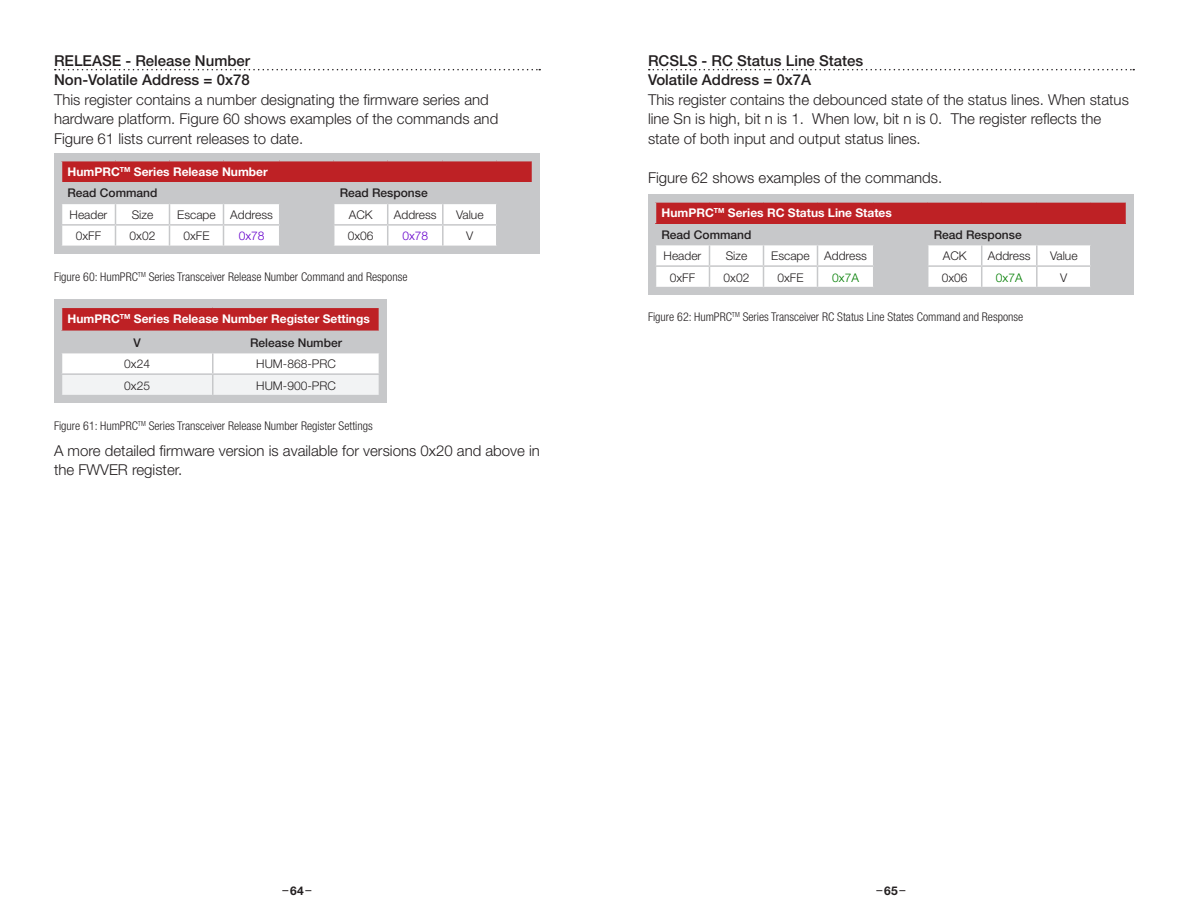
<style>
.page{position:relative;width:1188px;height:918px;background:#fff}
.page>*{position:absolute;margin:0;border:0;box-sizing:border-box;transform-origin:0 0}
.Body{font:300 15px/19.5px "Helvetica Neue";color:#231f20}
.Heading_2{font:500 15px "Helvetica Neue";color:#231f20}
.Body-2{font:500 15px "Helvetica Neue";color:#231f20}
.t1{font:300 condensed 12px "Helvetica Neue";color:#231f20}
.Table_Data{font:300 12px "Helvetica Neue";color:#231f20}
.Table_Title{font:700 12px "Helvetica Neue";color:#fff}
.Table_Column_Header{font:500 12px "Helvetica Neue";color:#231f20}
.Table_Non-volatile{font:300 12px "Helvetica Neue";color:#60c}
.Table_Volatile{font:300 12px "Helvetica Neue";color:#007d00}
.t2{font:12px "Helvetica Neue";color:#231f20}
.t3{font:700 12px "Helvetica Neue";color:#231f20}
</style>
<div class="page">
<svg style="left:55px;top:69px;width:485px;height:1px"></svg>
<div style="left:54px;top:300px;width:333px;height:103px;background:#c7c8ca"></div>
<svg style="left:61px;top:308px;width:318px;height:87px"></svg>
<div style="left:54px;top:153px;width:486px;height:101px;background:#c7c8ca"></div>
<div style="left:62px;top:161px;width:470px;height:21px;background:#be2125"></div>
<svg style="left:62px;top:204px;width:435px;height:42px"></svg>
<svg style="left:649px;top:69px;width:485px;height:1px"></svg>
<div style="left:648px;top:194px;width:486px;height:101px;background:#c7c8ca"></div>
<div style="left:656px;top:202px;width:470px;height:21px;background:#be2125"></div>
<hr style="left:655px;top:201px;width:55px;height:2px;background:#c7c8ca">
<hr style="left:710px;top:201px;width:54px;height:2px;background:#c7c8ca">
<hr style="left:764px;top:201px;width:54px;height:2px;background:#c7c8ca">
<hr style="left:818px;top:201px;width:56px;height:2px;background:#c7c8ca">
<hr style="left:874px;top:201px;width:54px;height:2px;background:#c7c8ca">
<hr style="left:928px;top:201px;width:54px;height:2px;background:#c7c8ca">
<hr style="left:982px;top:201px;width:55px;height:2px;background:#c7c8ca">
<hr style="left:1037px;top:201px;width:54px;height:2px;background:#c7c8ca">
<hr style="left:1091px;top:201px;width:36px;height:2px;background:#c7c8ca">
<svg style="left:656px;top:245px;width:435px;height:42px"></svg>
<p class="Heading_2" style="left:54px;top:51px;width:198px">RELEASE - Release Number</p>
<p class="Body-2" style="left:54px;top:71px;width:197px">Non-Volatile Address = 0x78</p>
<p class="Body" style="left:54px;top:89px;width:446px">This register contains a number designating the firmware series and hardware platform. Figure 60 shows examples of the commands and<br>Figure 61 lists current releases to date.</p>
<p class="Table_Title" style="left:68px;top:164px;width:202px">HumPRC<sup>TM</sup> Series Release Number</p>
<p class="Table_Column_Header" style="left:68px;top:186px;width:92px">Read Command</p>
<p class="Table_Column_Header" style="left:340px;top:186px;width:90px">Read Response</p>
<p class="Table_Data" style="left:70px;top:207px;width:39px">Header</p>
<p class="Table_Data" style="left:132px;top:207px;width:23px">Size</p>
<p class="Table_Data" style="left:177px;top:207px;width:40px">Escape</p>
<p class="Table_Data" style="left:230px;top:207px;width:44px">Address</p>
<p class="Table_Data" style="left:349px;top:207px;width:25px">ACK</p>
<p class="Table_Data" style="left:394px;top:207px;width:44px">Address</p>
<p class="Table_Data" style="left:456px;top:207px;width:29px">Value</p>
<p class="Table_Data" style="left:76px;top:229px;width:27px">0xFF</p>
<p class="Table_Data" style="left:130px;top:229px;width:27px">0x02</p>
<p class="Table_Data" style="left:183px;top:229px;width:28px">0xFE</p>
<p class="Table_Non-volatile" style="left:239px;top:229px;width:27px">0x78</p>
<p class="Table_Data" style="left:348px;top:229px;width:27px">0x06</p>
<p class="Table_Non-volatile" style="left:402px;top:229px;width:27px">0x78</p>
<p class="Table_Data" style="left:466px;top:229px;width:9px">V</p>
<p class="t1" style="left:54px;top:269px;width:355px">Figure 60: HumPRC<sup>TM</sup> Series Transceiver Release Number Command and Response</p>
<p class="Table_Title" style="left:68px;top:311px;width:304px">HumPRC<sup>TM</sup> Series Release Number Register Settings</p>
<p class="Table_Column_Header" style="left:133px;top:335px;width:9px">V</p>
<p class="Table_Column_Header" style="left:250px;top:335px;width:93px">Release Number</p>
<p class="Table_Data" style="left:124px;top:357px;width:27px">0x24</p>
<p class="Table_Data" style="left:256px;top:357px;width:81px">HUM-868-PRC</p>
<p class="Table_Data" style="left:124px;top:378px;width:27px">0x25</p>
<p class="Table_Data" style="left:256px;top:378px;width:81px">HUM-900-PRC</p>
<p class="t1" style="left:54px;top:419px;width:320px">Figure 61: HumPRC<sup>TM</sup> Series Transceiver Release Number Register Settings</p>
<p class="Body" style="left:54px;top:440px;width:487px">A more detailed firmware version is available for versions 0x20 and above in the FWVER register.</p>
<p class="Heading_2" style="left:648px;top:51px;width:217px">RCSLS - RC Status Line States</p>
<p class="Body-2" style="left:648px;top:71px;width:165px">Volatile Address = 0x7A</p>
<p class="Body" style="left:648px;top:89px;width:482px">This register contains the debounced state of the status lines. When status line Sn is high, bit n is 1. When low, bit n is 0. The register reflects the state of both input and output status lines.</p>
<p class="Body" style="left:648px;top:167px;width:296px">Figure 62 shows examples of the commands.</p>
<p class="Table_Title" style="left:662px;top:206px;width:232px">HumPRC<sup>TM</sup> Series RC Status Line States</p>
<p class="Table_Column_Header" style="left:662px;top:227px;width:92px">Read Command</p>
<p class="Table_Column_Header" style="left:934px;top:227px;width:90px">Read Response</p>
<p class="Table_Data" style="left:664px;top:248px;width:39px">Header</p>
<p class="Table_Data" style="left:726px;top:248px;width:23px">Size</p>
<p class="Table_Data" style="left:771px;top:248px;width:40px">Escape</p>
<p class="Table_Data" style="left:824px;top:248px;width:44px">Address</p>
<p class="Table_Data" style="left:943px;top:248px;width:25px">ACK</p>
<p class="Table_Data" style="left:988px;top:248px;width:44px">Address</p>
<p class="Table_Data" style="left:1050px;top:248px;width:29px">Value</p>
<p class="Table_Data" style="left:670px;top:270px;width:27px">0xFF</p>
<p class="Table_Data" style="left:724px;top:270px;width:27px">0x02</p>
<p class="Table_Data" style="left:777px;top:270px;width:28px">0xFE</p>
<p class="Table_Volatile" style="left:832px;top:270px;width:28px">0x7A</p>
<p class="Table_Data" style="left:942px;top:270px;width:27px">0x06</p>
<p class="Table_Volatile" style="left:996px;top:270px;width:28px">0x7A</p>
<p class="Table_Data" style="left:1060px;top:270px;width:9px">V</p>
<p class="t1" style="left:648px;top:310px;width:377px">Figure 62: HumPRC<sup>TM</sup> Series Transceiver RC Status Line States Command and Response</p>
<p class="t3" style="left:290px;top:883px;width:15px">64</p>
<p class="t2" style="left:877px;top:882px;width:30px">– –</p>
<p class="t3" style="left:884px;top:883px;width:15px">65</p>
<p class="t2" style="left:283px;top:882px;width:30px">– –</p>
</div>
